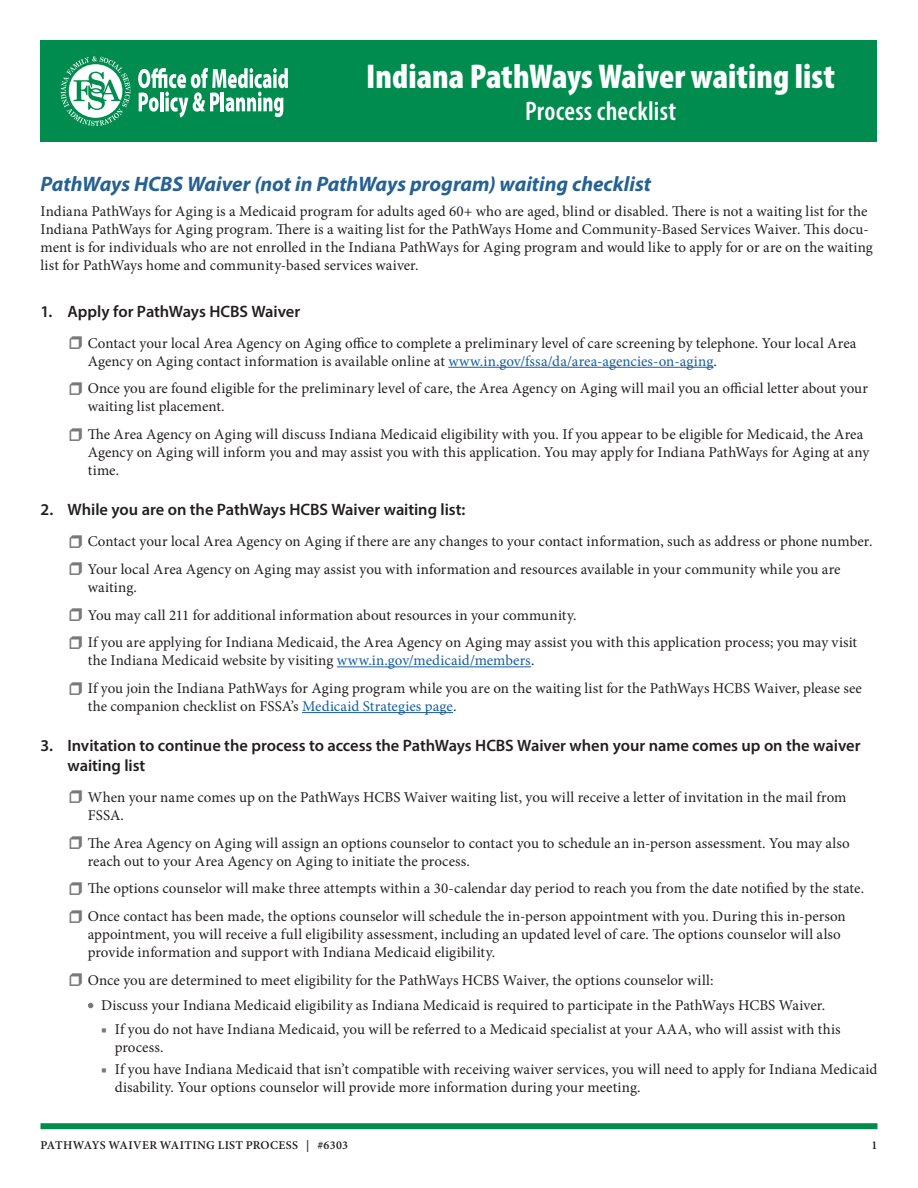
<style>
.page{position:relative;width:918px;height:1188px;background:#fff}
.page>*{position:absolute;margin:0;border:0;box-sizing:border-box;transform-origin:0 0}
.t1{font:36px "Minion Pro";color:#76787b}
.t2{font:900 condensed 34.5px "Myriad Pro";color:#fff}
.t3{font:600 condensed 27px "Myriad Pro";letter-spacing:.01em;color:#fff}
.t4{font:italic 700 21px "Myriad Pro";color:#266193}
.t5{font:600 16.5px/19.8px "Myriad Pro";letter-spacing:-.005em;color:#231f20}
.t6{font:15px/18px "Minion Pro";letter-spacing:.005em;color:#231f20}
.t7{font:600 12px "Minion Pro";letter-spacing:.025em;color:#231f20}
.s1{color:#175d9e}
.s2{color:#76787b}
.s3{font-size:14.25px;color:#76787b}
</style>
<div class="page">
<div style="left:40px;top:1123px;width:838px;height:6px;background:#008c4e"></div>
<div style="left:40px;top:40px;width:838px;height:102px;background:#008c4e"></div>
<svg style="left:61px;top:56px;width:69px;height:70px"></svg>
<svg style="left:138px;top:68px;width:150px;height:49px"></svg>
<hr style="left:448px;top:367px;width:265px;height:1px;background:#175d9e">
<hr style="left:337px;top:666px;width:194px;height:1px;background:#175d9e">
<hr style="left:302px;top:712px;width:151px;height:1px;background:#175d9e">
<h1 class="t2" style="left:366px;top:54px;width:470px">Indiana PathWays Waiver waiting list</h1>
<h2 class="t3" style="left:525px;top:95px;width:152px">Process checklist</h2>
<h3 class="t4" style="left:40px;top:171px;width:612px">PathWays HCBS Waiver (not in PathWays program) waiting checklist</h3>
<p class="t6" style="left:40px;top:202px;width:834px">Indiana PathWays for Aging is a Medicaid program for adults aged 60+ who are aged, blind or disabled. There is not a waiting list for the Indiana PathWays for Aging program. There is a waiting list for the PathWays Home and Community-Based Services Waiver. This docu&shy;ment is for individuals who are not enrolled in the Indiana PathWays for Aging program and would like to apply for or are on the waiting list for PathWays home and community-based services waiver.</p>
<p class="t5" style="left:40px;top:301px;width:261px">1. Apply for PathWays HCBS Waiver</p>
<p class="t1" style="left:67px;top:317px;width:18px">ӽ</p>
<p class="t6" style="left:88px;top:334px;width:770px">Contact your local Area Agency on Aging office to complete a preliminary level of care screening by telephone. Your local Area<br>Agency on Aging contact information is available online at <span class="s1">www.in.gov/fssa/da/area-agencies-on-aging</span>.</p>
<p class="t1" style="left:67px;top:362px;width:18px">ӽ</p>
<p class="t6" style="left:88px;top:380px;width:782px">Once you are found eligible for the preliminary level of care, the Area Agency on Aging will mail you an official letter about your waiting list placement.</p>
<p class="t1" style="left:67px;top:408px;width:18px">ӽ</p>
<p class="t6" style="left:88px;top:425px;width:783px">The Area Agency on Aging will discuss Indiana Medicaid eligibility with you. If you appear to be eligible for Medicaid, the Area<br>Agency on Aging will inform you and may assist you with this application. You may apply for Indiana PathWays for Aging at any time.</p>
<p class="t5" style="left:40px;top:499px;width:427px">2. While you are on the PathWays HCBS Waiver waiting list:</p>
<p class="t1" style="left:67px;top:515px;width:18px">ӽ</p>
<p class="t6" style="left:88px;top:532px;width:786px">Contact your local Area Agency on Aging if there are any changes to your contact information, such as address or phone number.</p>
<p class="t1" style="left:67px;top:543px;width:18px">ӽ</p>
<p class="t6" style="left:88px;top:560px;width:754px">Your local Area Agency on Aging may assist you with information and resources available in your community while you are waiting.</p>
<p class="t1" style="left:67px;top:589px;width:18px">ӽ</p>
<p class="t6" style="left:88px;top:606px;width:490px">You may call 211 for additional information about resources in your community.</p>
<p class="t1" style="left:67px;top:616px;width:18px">ӽ</p>
<p class="t6" style="left:88px;top:634px;width:771px">If you are applying for Indiana Medicaid, the Area Agency on Aging may assist you with this application process; you may visit the Indiana Medicaid website by visiting <span class="s1">www.in.gov/medicaid/members</span>.</p>
<p class="t1" style="left:67px;top:662px;width:18px">ӽ</p>
<p class="t6" style="left:88px;top:679px;width:776px">If you join the Indiana PathWays for Aging program while you are on the waiting list for the PathWays HCBS Waiver, please see the companion checklist on FSSA’s <span class="s1">Medicaid Strategies page</span>.</p>
<p class="t5" style="left:67px;top:735px;width:795px;text-indent:-27px">3. Invitation to continue the process to access the PathWays HCBS Waiver when your name comes up on the waiver waiting list</p>
<p class="t1" style="left:67px;top:771px;width:18px">ӽ</p>
<p class="t6" style="left:88px;top:788px;width:760px">When your name comes up on the PathWays HCBS Waiver waiting list, you will receive a letter of invitation in the mail from<br>FSSA.</p>
<p class="t1" style="left:67px;top:817px;width:18px">ӽ</p>
<p class="t6" style="left:88px;top:834px;width:763px">The Area Agency on Aging will assign an options counselor to contact you to schedule an in-person assessment. You may also reach out to your Area Agency on Aging to initiate the process.</p>
<p class="t1" style="left:67px;top:862px;width:18px">ӽ</p>
<p class="t6" style="left:88px;top:880px;width:778px">The options counselor will make three attempts within a 30-calendar day period to reach you from the date notified by the state.</p>
<p class="t1" style="left:67px;top:890px;width:18px">ӽ</p>
<p class="t6" style="left:88px;top:907px;width:760px">Once contact has been made, the options counselor will schedule the in-person appointment with you. During this in-person appointment, you will receive a full eligibility assessment, including an updated level of care. The options counselor will also provide information and support with Indiana Medicaid eligibility.</p>
<p class="t1" style="left:67px;top:954px;width:18px">ӽ</p>
<p class="t6" style="left:88px;top:971px;width:627px">Once you are determined to meet eligibility for the PathWays HCBS Waiver, the options counselor will:</p>
<p class="t6" style="left:88px;top:996px;width:739px"><span class="s2">•</span> Discuss your Indiana Medicaid eligibility as Indiana Medicaid is required to participate in the PathWays HCBS Waiver.</p>
<p class="t6" style="left:115px;top:1021px;width:728px;text-indent:-14px"><span class="s3">■</span> If you do not have Indiana Medicaid, you will be referred to a Medicaid specialist at your AAA, who will assist with this process.</p>
<p class="t6" style="left:115px;top:1060px;width:764px;text-indent:-14px"><span class="s3">■</span> If you have Indiana Medicaid that isn’t compatible with receiving waiver services, you will need to apply for Indiana Medicaid disability. Your options counselor will provide more information during your meeting.</p>
<p class="t7" style="left:41px;top:1137px;width:309px">PATHWAYS WAIVER WAITING LIST PROCESS | #6303</p>
<p class="t7" style="left:872px;top:1137px;width:7px">1</p>
</div>
